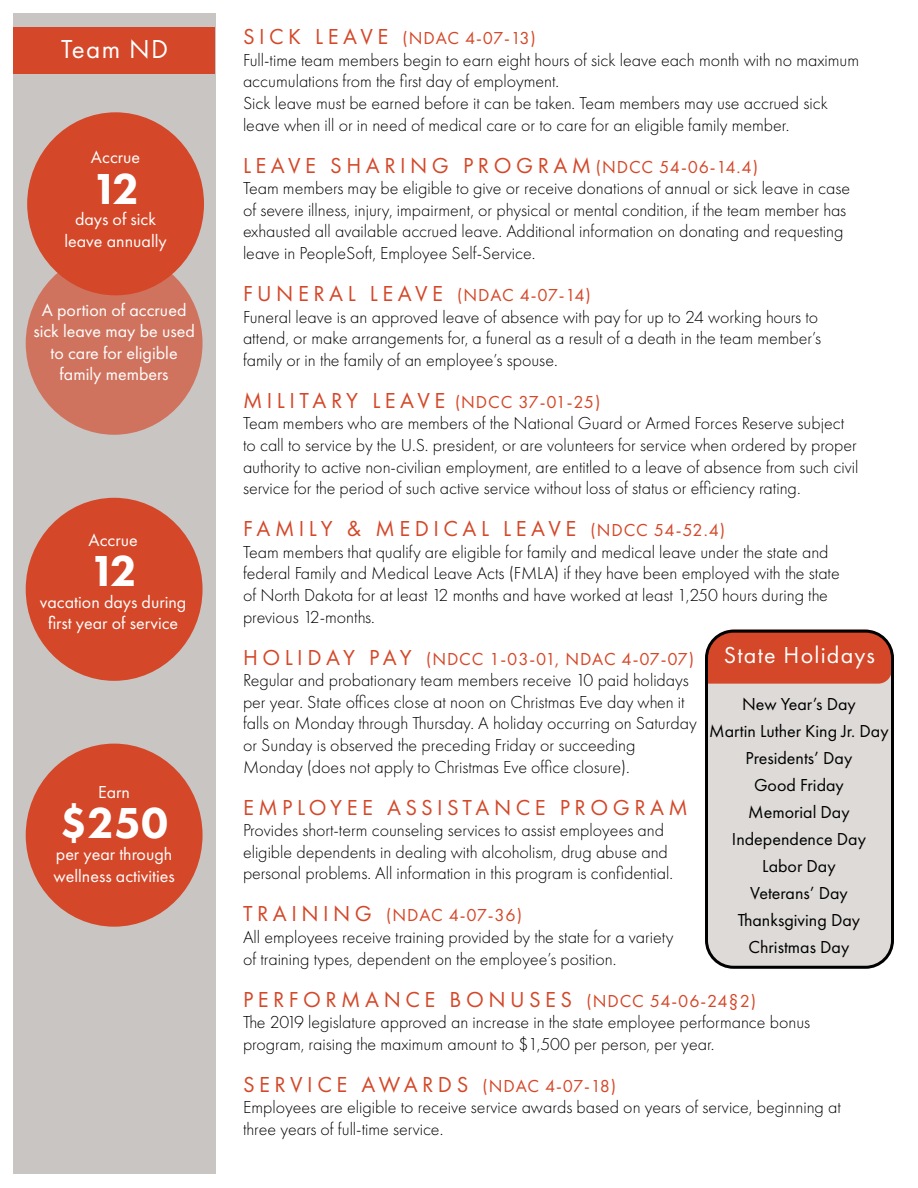
<style>
.page{position:relative;width:918px;height:1188px;background:#fff}
.page>*{position:absolute;margin:0;border:0;box-sizing:border-box;transform-origin:0 0}
.t1{font:800 45px "Futura PT";letter-spacing:-.075em;color:#fff}
.t2{font:27px "Futura PT";letter-spacing:.05em;color:#fff}
.t3{font:24px "Futura PT";letter-spacing:.05em;color:#fff}
.t4{font:22.5px "Futura PT";letter-spacing:.2em;color:#d44728}
.t5{font:300 18px/21.6px "Futura PT";color:#000}
.t6{font:18px/21.6px "Futura PT";color:#fff}
.t7{font:18px "Futura PT";color:#000}
.t8{font:18px "Futura PT";letter-spacing:.05em;color:#d44728}
.t9{font:18px "Futura PT";letter-spacing:.03em;color:#d44728}
.s1{font-size:22.5px}
.s2{font-size:18px}
</style>
<div class="page">
<div style="left:14px;top:14px;width:202px;height:1160px;background:#c9c5c2"></div>
<div style="left:14px;top:27px;width:201px;height:47px;background:#d44728"></div>
<div style="left:706px;top:631px;width:187px;height:338px;background:#dddad8;border-radius:27px"></div>
<div style="left:707px;top:630px;width:185px;height:54px;background:#d44728"></div>
<div style="left:705px;top:630px;width:189px;height:339px;border:3px solid #000;border-radius:27px"></div>
<div style="left:27px;top:112px;width:177px;height:183px;background:#d44728;border-radius:50%"></div>
<div style="left:26px;top:498px;width:177px;height:183px;background:#d44728;border-radius:50%"></div>
<div style="left:26px;top:744px;width:177px;height:183px;background:#d44728;border-radius:50%"></div>
<svg style="left:26px;top:252px;width:177px;height:183px;background:#d06d57"></svg>
<p class="t2" style="left:61px;top:33px;width:109px">Team ND</p>
<p class="t6" style="left:91px;top:146px;width:51px">Accrue</p>
<p class="t1" style="left:92px;top:161px;width:49px">12</p>
<p class="t6" style="left:75px;top:209px;width:83px">days of sick</p>
<p class="t6" style="left:64px;top:230px;width:104px">leave annually</p>
<p class="t6" style="left:42px;top:299px;width:146px">A portion of accrued</p>
<p class="t6" style="left:33px;top:320px;width:163px;text-align:center">sick leave may be used to care for eligible</p>
<p class="t6" style="left:60px;top:364px;width:110px">family members</p>
<p class="t6" style="left:88px;top:529px;width:51px">Accrue</p>
<p class="t1" style="left:89px;top:543px;width:49px">12</p>
<p class="t6" style="left:40px;top:591px;width:148px">vacation days during</p>
<p class="t6" style="left:48px;top:613px;width:132px">first year of service</p>
<p class="t6" style="left:98px;top:781px;width:33px">Earn</p>
<p class="t1" style="left:60px;top:795px;width:110px">$250</p>
<p class="t6" style="left:53px;top:843px;width:123px">per year through wellness activities</p>
<p class="t8" style="left:243px;top:28px;width:294px"><span class="s1">SICK LEAVE</span> (NDAC 4-07-13)</p>
<p class="t5" style="left:243px;top:49px;width:618px">Full-time team members begin to earn eight hours of sick leave each month with no maximum accumulations from the first day of employment.</p>
<p class="t5" style="left:243px;top:92px;width:586px">Sick leave must be earned before it can be taken. Team members may use accrued sick leave when ill or in need of medical care or to care for an eligible family member.</p>
<p class="t4" style="left:243px;top:152px;width:516px">LEAVE SHARING PROGRAM<span class="s2">(NDCC 54-06-14.4)</span></p>
<p class="t5" style="left:243px;top:178px;width:609px">Team members may be eligible to give or receive donations of annual or sick leave in case of severe illness, injury, impairment, or physical or mental condition, if the team member has exhausted all available accrued leave. Additional information on donating and requesting leave in PeopleSoft, Employee Self-Service.</p>
<p class="t8" style="left:243px;top:284px;width:349px"><span class="s1">FUNERAL LEAVE</span> (NDAC 4-07-14)</p>
<p class="t5" style="left:243px;top:306px;width:580px">Funeral leave is an approved leave of absence with pay for up to 24 working hours to attend, or make arrangements for, a funeral as a result of a death in the team member’s family or in the family of an employee’s spouse.</p>
<p class="t9" style="left:243px;top:391px;width:359px"><span class="s1">MILITARY LEAVE</span> (NDCC 37-01-25)</p>
<p class="t5" style="left:243px;top:413px;width:617px">Team members who are members of the National Guard or Armed Forces Reserve subject to call to service by the U.S. president, or are volunteers for service when ordered by proper authority to active non-civilian employment, are entitled to a leave of absence from such civil service for the period of such active service without loss of status or efficiency rating.</p>
<p class="t4" style="left:243px;top:515px;width:484px">FAMILY &amp; MEDICAL LEAVE <span class="s2">(NDCC 54-52.4)</span></p>
<p class="t5" style="left:243px;top:541px;width:598px">Team members that qualify are eligible for family and medical leave under the state and federal Family and Medical Leave Acts (FMLA) if they have been employed with the state of North Dakota for at least 12 months and have worked at least 1,250 hours during the previous 12-months.</p>
<p class="t8" style="left:243px;top:648px;width:453px"><span class="s1">HOLIDAY PAY</span> (NDCC 1-03-01, NDAC 4-07-07)</p>
<p class="t5" style="left:243px;top:670px;width:447px">Regular and probationary team members receive 10 paid holidays</p>
<p class="t5" style="left:243px;top:691px;width:443px">per year. State offices close at noon on Christmas Eve day when it</p>
<p class="t5" style="left:243px;top:713px;width:455px">falls on Monday through Thursday. A holiday occurring on Saturday</p>
<p class="t5" style="left:243px;top:734px;width:394px">or Sunday is observed the preceding Friday or succeeding</p>
<p class="t5" style="left:243px;top:756px;width:388px">Monday (does not apply to Christmas Eve office closure).</p>
<p class="t4" style="left:243px;top:794px;width:447px">EMPLOYEE ASSISTANCE PROGRAM</p>
<p class="t5" style="left:243px;top:820px;width:423px">Provides short-term counseling services to assist employees and</p>
<p class="t5" style="left:243px;top:841px;width:426px">eligible dependents in dealing with alcoholism, drug abuse and</p>
<p class="t5" style="left:243px;top:863px;width:432px">personal problems. All information in this program is confidential.</p>
<p class="t8" style="left:243px;top:905px;width:281px"><span class="s1">TRAINING</span> (NDAC 4-07-36)</p>
<p class="t5" style="left:243px;top:926px;width:432px">All employees receive training provided by the state for a variety</p>
<p class="t5" style="left:243px;top:948px;width:375px">of training types, dependent on the employee’s position.</p>
<p class="t4" style="left:243px;top:986px;width:515px">PERFORMANCE BONUSES <span class="s2">(NDCC 54-06-24§2)</span></p>
<p class="t5" style="left:243px;top:1012px;width:569px">The 2019 legislature approved an increase in the state employee performance bonus program, raising the maximum amount to $1,500 per person, per year.</p>
<p class="t4" style="left:243px;top:1071px;width:375px">SERVICE AWARDS <span class="s2">(NDAC 4-07-18)</span></p>
<p class="t5" style="left:243px;top:1097px;width:599px">Employees are eligible to receive service awards based on years of service, beginning at three years of full-time service.</p>
<p class="t3" style="left:724px;top:640px;width:153px">State Holidays</p>
<p class="t7" style="left:742px;top:694px;width:115px">New Year’s Day</p>
<p class="t7" style="left:709px;top:721px;width:181px">Martin Luther King Jr. Day</p>
<p class="t7" style="left:746px;top:748px;width:108px">Presidents’ Day</p>
<p class="t7" style="left:754px;top:775px;width:91px">Good Friday</p>
<p class="t7" style="left:748px;top:802px;width:103px">Memorial Day</p>
<p class="t7" style="left:732px;top:829px;width:136px">Independence Day</p>
<p class="t7" style="left:762px;top:856px;width:75px">Labor Day</p>
<p class="t7" style="left:750px;top:883px;width:99px">Veterans’ Day</p>
<p class="t7" style="left:738px;top:910px;width:124px">Thanksgiving Day</p>
<p class="t7" style="left:749px;top:937px;width:102px">Christmas Day</p>
</div>
